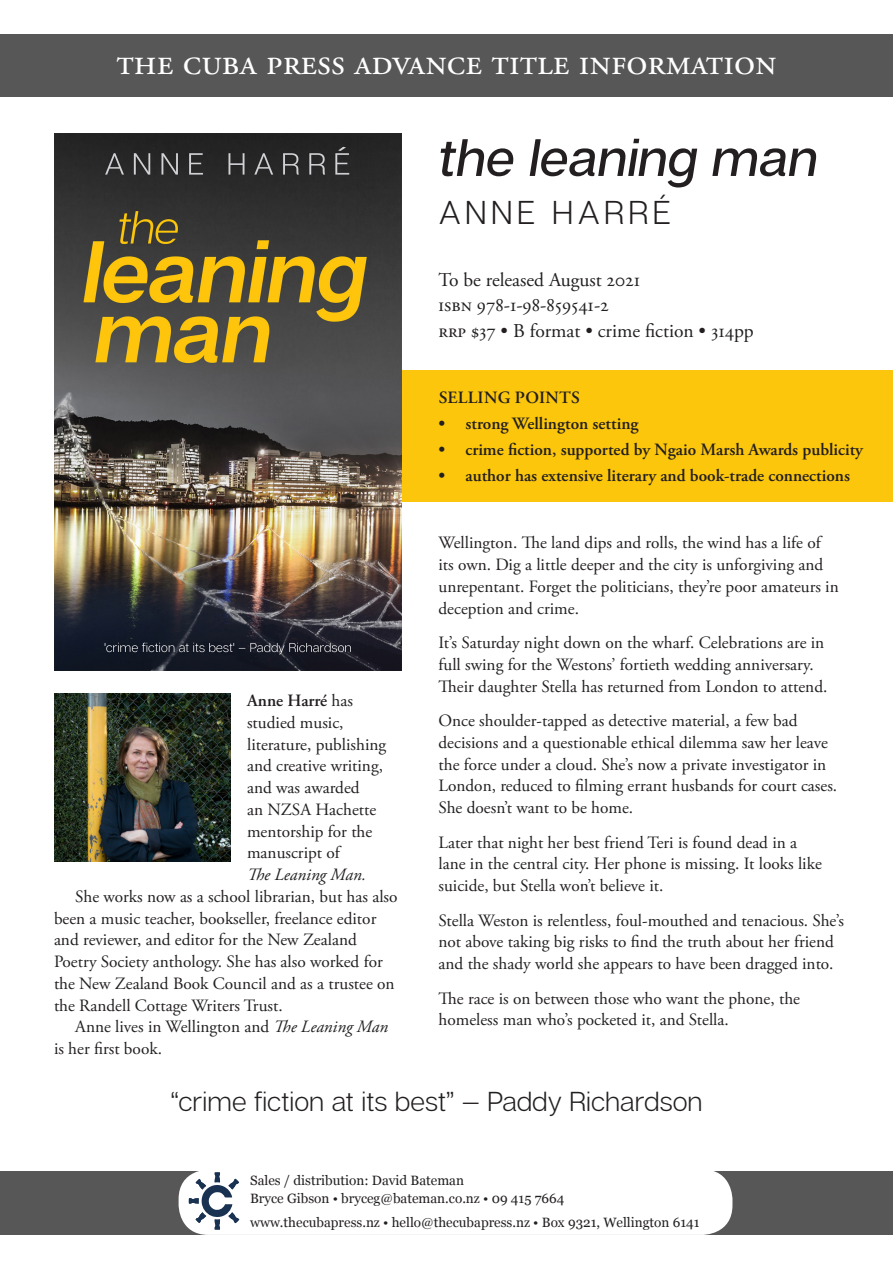
<style>
.page{position:relative;width:893px;height:1263px;background:#fff}
.page>*{position:absolute;margin:0;border:0;box-sizing:border-box;transform-origin:0 0}
.t1{font:italic 500 52.5px "Articulat C Fv 2";color:#231f20}
.t2{font:37.35px "Adobe Garamond Pro";color:#fff}
.t3{font:300 33px "Articulat C Fv 2";letter-spacing:.13em;color:#231f20}
.t4{font:300 27.3px "Articulat C Fv 2";color:#231f20}
.t5{font:19.5px/25.5px "Adobe Garamond Pro";color:#231f20}
.t6{font:17.25px/21.8px "Adobe Garamond Pro";color:#231f20}
.t7{font:600 17.25px "Adobe Garamond Pro";color:#231f20}
.t8{font:13.5px "Georgia";color:#231f20}
.s1{font-weight:600}
.s2{font-style:italic}
</style>
<div class="page">
<div style="left:0;top:34px;width:893px;height:63px;background:#575757"></div>
<div style="left:0;top:1171px;width:893px;height:63px;background:#575757"></div>
<div style="left:179px;top:1169px;width:553px;height:66px;background:#fff;border-radius:30px"></div>
<svg style="left:189px;top:1172px;width:50px;height:57px"></svg>
<div style="left:325px;top:371px;width:568px;height:131px;background:#fcc60c"></div>
<img style="left:54px;top:134px;width:347px;height:536px">
<img style="left:54px;top:693px;width:176px;height:169px">
<p class="t2" style="left:116px;top:40px;width:662px">the cuba press advance title information</p>
<p class="t1" style="left:439px;top:127px;width:381px">the leaning man</p>
<p class="t3" style="left:439px;top:193px;width:234px">ANNE HARRÉ</p>
<p class="t5" style="left:439px;top:267px;width:317px">To be released August 2021<br>ISBN 978-1-98-859541-2<br>rrp $37 • B format • crime fiction • 314pp</p>
<p class="t6" style="left:247px;top:690px;width:141px"><span class="s1">Anne Harré</span> has studied music, literature, publishing and creative writing, and was awarded<br>an NZSA Hachette mentorship for the manuscript of<br><span class="s2">The Leaning Man.</span></p>
<p class="t6" style="left:54px;top:886px;width:345px;text-indent:21px">She works now as a school librarian, but has also been a music teacher, bookseller, freelance editor and reviewer, and editor for the New Zealand Poetry Society anthology. She has also worked for the New Zealand Book Council and as a trustee on the Randell Cottage Writers Trust.</p>
<p class="t6" style="left:54px;top:1017px;width:336px;text-indent:21px">Anne lives in Wellington and <span class="s2">The Leaning Man </span>is her first book.</p>
<p class="t7" style="left:439px;top:387px;width:143px">SELLING POINTS</p>
<p class="t7" style="left:439px;top:413px;width:201px">• strong Wellington setting</p>
<p class="t7" style="left:439px;top:439px;width:426px">• crime fiction, supported by Ngaio Marsh Awards publicity</p>
<p class="t7" style="left:439px;top:465px;width:413px">• author has extensive literary and book-trade connections</p>
<p class="t6" style="left:439px;top:532px;width:402px">Wellington. The land dips and rolls, the wind has a life of its own. Dig a little deeper and the city is unforgiving and unrepentant. Forget the politicians, they’re poor amateurs in deception and crime.</p>
<p class="t6" style="left:439px;top:632px;width:390px">It’s Saturday night down on the wharf. Celebrations are in full swing for the Westons’ fortieth wedding anniversary.<br>Their daughter Stella has returned from London to attend.</p>
<p class="t6" style="left:439px;top:710px;width:400px">Once shoulder-tapped as detective material, a few bad decisions and a questionable ethical dilemma saw her leave the force under a cloud. She’s now a private investigator in London, reduced to filming errant husbands for court cases.<br>She doesn’t want to be home.</p>
<p class="t6" style="left:439px;top:832px;width:385px">Later that night her best friend Teri is found dead in a lane in the central city. Her phone is missing. It looks like suicide, but Stella won’t believe it.</p>
<p class="t6" style="left:439px;top:910px;width:407px">Stella Weston is relentless, foul-mouthed and tenacious. She’s not above taking big risks to find the truth about her friend and the shady world she appears to have been dragged into.</p>
<p class="t6" style="left:439px;top:988px;width:363px">The race is on between those who want the phone, the homeless man who’s pocketed it, and Stella.</p>
<p class="t4" style="left:171px;top:1086px;width:533px">“crime fiction at its best” — Paddy Richardson</p>
<p class="t8" style="left:250px;top:1170px;width:215px">Sales / distribution: David Bateman</p>
<p class="t8" style="left:250px;top:1188px;width:316px">Bryce Gibson • bryceg@bateman.co.nz • 09 415 7664</p>
<p class="t8" style="left:250px;top:1212px;width:451px">www.thecubapress.nz • hello@thecubapress.nz • Box 9321, Wellington 6141</p>
</div>
